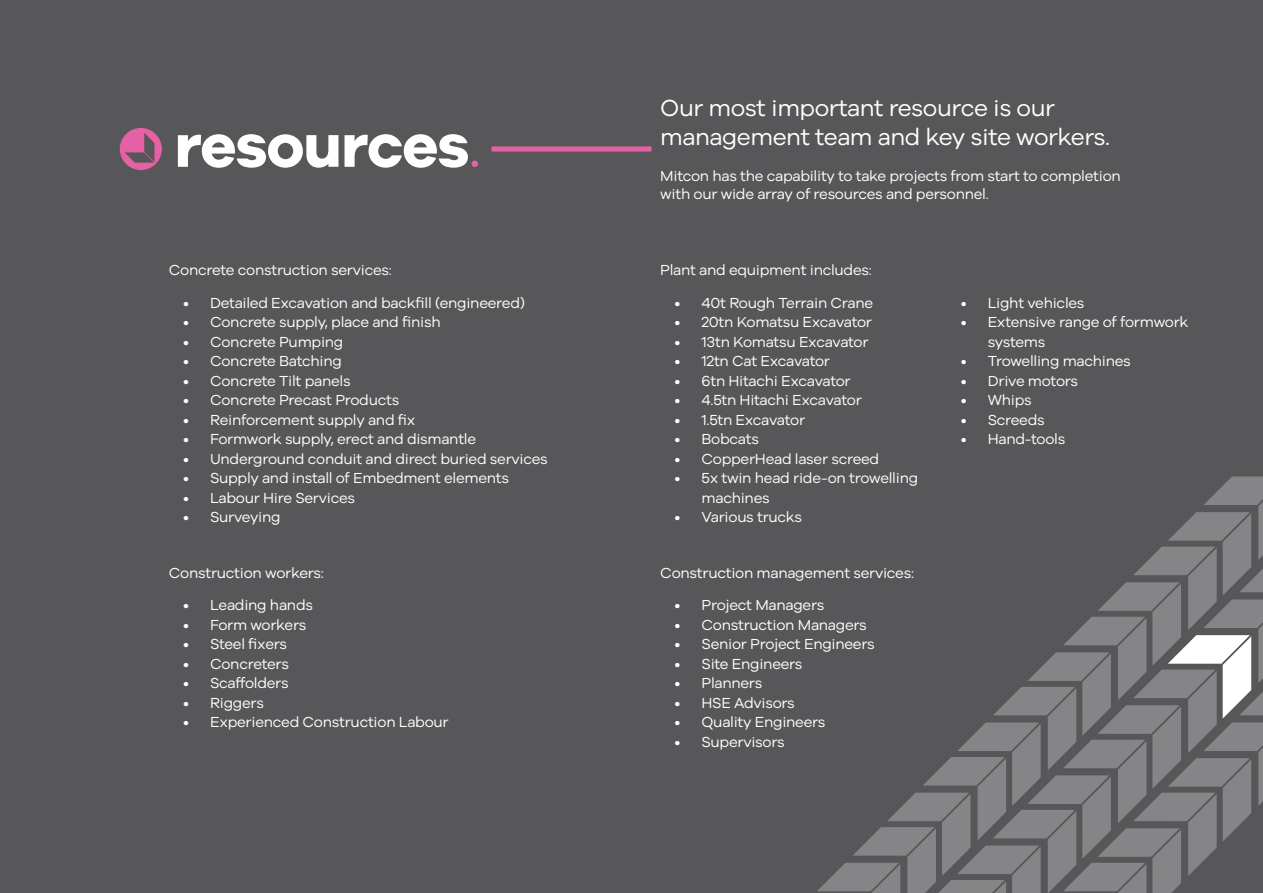
<style>
.page{position:relative;width:1263px;height:893px;background:#575759}
.page>*{position:absolute;margin:0;border:0;box-sizing:border-box;transform-origin:0 0}
.t1{font:700 63px "Galyon";letter-spacing:-.02em;color:#fff}
.t2{font:24px/28.8px "Galyon";letter-spacing:-.02em;color:#fff}
.t3{font:15px/19.5px "Galyon";letter-spacing:-.02em;color:#fff}
.s1{font-weight:400;color:#e560a4}
</style>
<div class="page">
<svg style="left:817px;top:476px;width:446px;height:417px"></svg>
<svg style="left:120px;top:128px;width:42px;height:42px"></svg>
<div style="left:491px;top:146px;width:160px;height:6px;background:#e560a4"></div>
<p class="t1" style="left:174px;top:106px;width:308px">resources<span class="s1">.</span></p>
<p class="t3" style="left:169px;top:259px;width:224px">Concrete construction services:</p>
<p class="t3" style="left:183px;top:291px;width:343px">• Detailed Excavation and backfill (engineered)</p>
<p class="t3" style="left:183px;top:311px;width:259px">• Concrete supply, place and finish</p>
<p class="t3" style="left:183px;top:330px;width:162px">• Concrete Pumping</p>
<p class="t3" style="left:183px;top:350px;width:160px">• Concrete Batching</p>
<p class="t3" style="left:183px;top:369px;width:169px">• Concrete Tilt panels</p>
<p class="t3" style="left:183px;top:389px;width:218px">• Concrete Precast Products</p>
<p class="t3" style="left:183px;top:408px;width:234px">• Reinforcement supply and fix</p>
<p class="t3" style="left:183px;top:428px;width:295px">• Formwork supply, erect and dismantle</p>
<p class="t3" style="left:183px;top:447px;width:366px">• Underground conduit and direct buried services</p>
<p class="t3" style="left:183px;top:467px;width:327px">• Supply and install of Embedment elements</p>
<p class="t3" style="left:183px;top:486px;width:173px">• Labour Hire Services</p>
<p class="t3" style="left:183px;top:506px;width:99px">• Surveying</p>
<p class="t3" style="left:169px;top:562px;width:157px">Construction workers:</p>
<p class="t3" style="left:183px;top:594px;width:131px">• Leading hands</p>
<p class="t3" style="left:183px;top:613px;width:125px">• Form workers</p>
<p class="t3" style="left:183px;top:633px;width:106px">• Steel fixers</p>
<p class="t3" style="left:183px;top:652px;width:107px">• Concreters</p>
<p class="t3" style="left:183px;top:672px;width:107px">• Scaffolders</p>
<p class="t3" style="left:183px;top:691px;width:82px">• Riggers</p>
<p class="t3" style="left:183px;top:711px;width:267px">• Experienced Construction Labour</p>
<p class="t2" style="left:660px;top:91px;width:451px">Our most important resource is our management team and key site workers.</p>
<p class="t3" style="left:660px;top:165px;width:462px;line-height:18px">Mitcon has the capability to take projects from start to completion with our wide array of resources and personnel.</p>
<p class="t3" style="left:660px;top:259px;width:213px">Plant and equipment includes:</p>
<p class="t3" style="left:674px;top:291px;width:200px">• 40t Rough Terrain Crane</p>
<p class="t3" style="left:674px;top:311px;width:199px">• 20tn Komatsu Excavator</p>
<p class="t3" style="left:674px;top:330px;width:196px">• 13tn Komatsu Excavator</p>
<p class="t3" style="left:674px;top:350px;width:157px">• 12tn Cat Excavator</p>
<p class="t3" style="left:674px;top:369px;width:178px">• 6tn Hitachi Excavator</p>
<p class="t3" style="left:674px;top:389px;width:189px">• 4.5tn Hitachi Excavator</p>
<p class="t3" style="left:674px;top:408px;width:132px">• 1.5tn Excavator</p>
<p class="t3" style="left:674px;top:428px;width:86px">• Bobcats</p>
<p class="t3" style="left:674px;top:447px;width:206px">• CopperHead laser screed</p>
<p class="t3" style="left:701px;top:467px;width:218px;text-indent:-27px">• 5x twin head ride-on trowelling machines</p>
<p class="t3" style="left:674px;top:506px;width:129px">• Various trucks</p>
<p class="t3" style="left:660px;top:562px;width:255px">Construction management services:</p>
<p class="t3" style="left:674px;top:594px;width:151px">• Project Managers</p>
<p class="t3" style="left:674px;top:613px;width:194px">• Construction Managers</p>
<p class="t3" style="left:674px;top:633px;width:202px">• Senior Project Engineers</p>
<p class="t3" style="left:674px;top:652px;width:129px">• Site Engineers</p>
<p class="t3" style="left:674px;top:672px;width:89px">• Planners</p>
<p class="t3" style="left:674px;top:691px;width:122px">• HSE Advisors</p>
<p class="t3" style="left:674px;top:711px;width:152px">• Quality Engineers</p>
<p class="t3" style="left:674px;top:730px;width:112px">• Supervisors</p>
<p class="t3" style="left:961px;top:291px;width:125px">• Light vehicles</p>
<p class="t3" style="left:988px;top:311px;width:202px;text-indent:-27px">• Extensive range of formwork systems</p>
<p class="t3" style="left:961px;top:350px;width:172px">• Trowelling machines</p>
<p class="t3" style="left:961px;top:369px;width:119px">• Drive motors</p>
<p class="t3" style="left:961px;top:389px;width:72px">• Whips</p>
<p class="t3" style="left:961px;top:408px;width:86px">• Screeds</p>
<p class="t3" style="left:961px;top:428px;width:106px">• Hand-tools</p>
</div>
